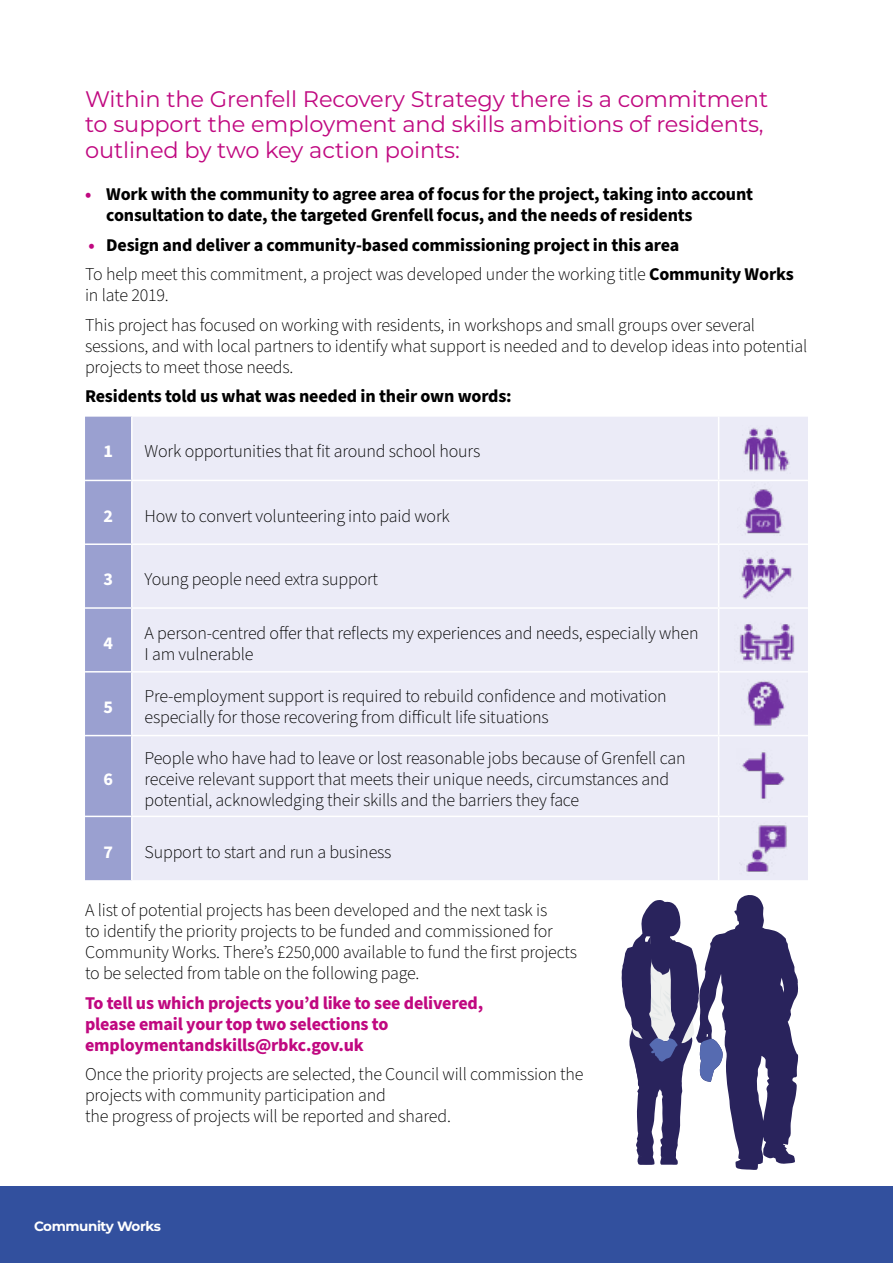
<style>
.page{position:relative;width:893px;height:1263px;background:#fff}
.page>*{position:absolute;margin:0;border:0;box-sizing:border-box;transform-origin:0 0}
.Intro{font:22.5px/25.5px "Montserrat";letter-spacing:-.005em;color:#c00880}
.Text_1_column{font:300 18px/21px "Source Sans Pro";letter-spacing:-.01em;color:#000}
.Text_1_column-2{font:700 18px/21px "Source Sans Pro";letter-spacing:-.01em;color:#000}
.Text_1_column-3{font:700 18px/21px "Source Sans Pro";letter-spacing:-.01em;color:#c00880}
.Text_1_column-4{font:700 18px "Source Sans Pro";color:#fff}
.t1{font:700 13.5px "Montserrat";letter-spacing:-.03em;color:#fff}
.s1{color:#c00880}
.s2{font-weight:700}
</style>
<div class="page">
<div style="left:0;top:1186px;width:893px;height:77px;background:#32509e"></div>
<div style="left:85px;top:417px;width:46px;height:463px;background:#9aa0d0"></div>
<div style="left:133px;top:417px;width:675px;height:463px;background:#ebebf7"></div>
<hr style="left:718px;top:417px;width:1px;height:63px;background:#fff">
<hr style="left:718px;top:481px;width:1px;height:62px;background:#fff">
<hr style="left:718px;top:545px;width:1px;height:62px;background:#fff">
<hr style="left:718px;top:609px;width:1px;height:62px;background:#fff">
<hr style="left:718px;top:672px;width:1px;height:63px;background:#fff">
<hr style="left:718px;top:736px;width:1px;height:80px;background:#fff">
<hr style="left:718px;top:817px;width:1px;height:63px;background:#fff">
<hr style="left:85px;top:480px;width:47px;height:1px;background:#fff">
<hr style="left:132px;top:480px;width:587px;height:1px;background:#fff">
<hr style="left:719px;top:480px;width:89px;height:1px;background:#fff">
<hr style="left:85px;top:543px;width:47px;height:2px;background:#fff">
<hr style="left:132px;top:543px;width:587px;height:2px;background:#fff">
<hr style="left:719px;top:543px;width:89px;height:2px;background:#fff">
<hr style="left:85px;top:607px;width:47px;height:2px;background:#fff">
<hr style="left:132px;top:607px;width:587px;height:2px;background:#fff">
<hr style="left:719px;top:607px;width:89px;height:2px;background:#fff">
<hr style="left:85px;top:671px;width:47px;height:1px;background:#fff">
<hr style="left:132px;top:671px;width:587px;height:1px;background:#fff">
<hr style="left:719px;top:671px;width:89px;height:1px;background:#fff">
<hr style="left:85px;top:735px;width:47px;height:1px;background:#fff">
<hr style="left:132px;top:735px;width:587px;height:1px;background:#fff">
<hr style="left:719px;top:735px;width:89px;height:1px;background:#fff">
<hr style="left:85px;top:816px;width:47px;height:1px;background:#fff">
<hr style="left:132px;top:816px;width:587px;height:1px;background:#fff">
<hr style="left:719px;top:816px;width:89px;height:1px;background:#fff">
<img style="left:743px;top:425px;width:48px;height:48px">
<img style="left:737px;top:483px;width:53px;height:52px">
<img style="left:739px;top:550px;width:54px;height:54px">
<img style="left:735px;top:620px;width:64px;height:44px">
<img style="left:741px;top:680px;width:50px;height:49px">
<img style="left:736px;top:749px;width:54px;height:54px">
<img style="left:739px;top:821px;width:54px;height:54px">
<svg style="left:622px;top:895px;width:176px;height:275px"></svg>
<p class="Intro" style="left:85px;top:85px;width:685px">Within the Grenfell Recovery Strategy there is a commitment to support the employment and skills ambitions of residents, outlined by two key action points:</p>
<p class="Text_1_column-2" style="left:106px;top:184px;width:648px;text-indent:-21px"><span class="s1">•</span> Work with the community to agree area of focus for the project, taking into account consultation to date, the targeted Grenfell focus, and the needs of residents</p>
<p class="Text_1_column-2" style="left:88px;top:235px;width:592px"><span class="s1">•</span> Design and deliver a community-based commissioning project in this area</p>
<p class="Text_1_column" style="left:85px;top:264px;width:710px">To help meet this commitment, a project was developed under the working title <span class="s2">Community Works </span>in late 2019.</p>
<p class="Text_1_column" style="left:85px;top:315px;width:724px">This project has focused on working with residents, in workshops and small groups over several sessions, and with local partners to identify what support is needed and to develop ideas into potential projects to meet those needs.</p>
<p class="Text_1_column-2" style="left:85px;top:386px;width:428px">Residents told us what was needed in their own words:</p>
<p class="Text_1_column-4" style="left:104px;top:439px;width:11px">1</p>
<p class="Text_1_column" style="left:145px;top:441px;width:337px">Work opportunities that fit around school hours</p>
<p class="Text_1_column-4" style="left:104px;top:503px;width:11px">2</p>
<p class="Text_1_column" style="left:145px;top:506px;width:307px">How to convert volunteering into paid work</p>
<p class="Text_1_column-4" style="left:104px;top:567px;width:11px">3</p>
<p class="Text_1_column" style="left:145px;top:569px;width:235px">Young people need extra support</p>
<p class="Text_1_column-4" style="left:104px;top:631px;width:11px">4</p>
<p class="Text_1_column-4" style="left:104px;top:695px;width:11px">5</p>
<p class="Text_1_column-4" style="left:104px;top:767px;width:11px">6</p>
<p class="Text_1_column" style="left:145px;top:623px;width:556px">A person-centred offer that reflects my experiences and needs, especially when<br>I am vulnerable</p>
<p class="Text_1_column" style="left:145px;top:686px;width:524px">Pre-employment support is required to rebuild confidence and motivation especially for those recovering from difficult life situations</p>
<p class="Text_1_column" style="left:145px;top:748px;width:542px">People who have had to leave or lost reasonable jobs because of Grenfell can receive relevant support that meets their unique needs, circumstances and potential, acknowledging their skills and the barriers they face</p>
<p class="Text_1_column-4" style="left:104px;top:840px;width:11px">7</p>
<p class="Text_1_column" style="left:145px;top:842px;width:248px">Support to start and run a business</p>
<p class="Text_1_column" style="left:85px;top:900px;width:493px">A list of potential projects has been developed and the next task is<br>to identify the priority projects to be funded and commissioned for Community Works. There’s £250,000 available to fund the first projects to be selected from table on the following page.</p>
<p class="Text_1_column-3" style="left:85px;top:993px;width:400px">To tell us which projects you’d like to see delivered, please email your top two selections to employmentandskills@rbkc.gov.uk</p>
<p class="Text_1_column" style="left:85px;top:1064px;width:500px">Once the priority projects are selected, the Council will commission the projects with community participation and<br>the progress of projects will be reported and shared.</p>
<p class="t1" style="left:34px;top:1216px;width:128px">Community Works</p>
</div>
